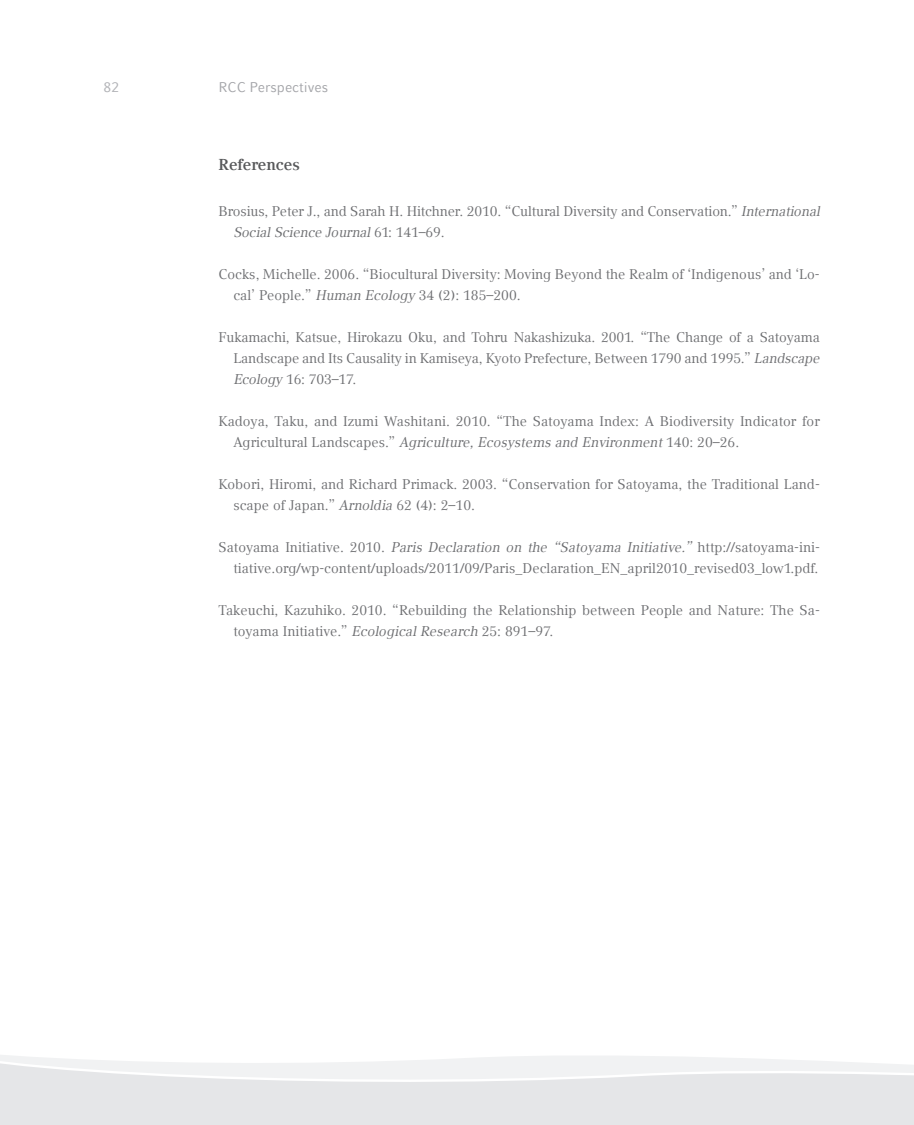
<style>
.page{position:relative;width:914px;height:1125px;background:#fff}
.page>*{position:absolute;margin:0;border:0;box-sizing:border-box;transform-origin:0 0}
.t1{font:700 15.75px "LMU Compatil Text";color:#57585a}
.t2{font:14px/21px "LMU Compatil Text";color:#6c6d70}
.t3{font:14px "LMU Compatil Fact";color:#a4a5a9}
.t4{font:14px "LMU Compatil Fact";color:#b2b3b7}
.s1{font-style:italic}
</style>
<div class="page">
<svg style="left:0;top:1055px;width:913px;height:70px;fill:#e5e6e8"></svg>
<p class="t4" style="left:103px;top:79px;width:17px">82</p>
<p class="t3" style="left:218px;top:79px;width:111px">RCC Perspectives</p>
<p class="t1" style="left:218px;top:155px;width:83px">References</p>
<p class="t2" style="left:233px;top:200px;width:588px;text-indent:-15px">Brosius, Peter J., and Sarah H. Hitchner. 2010. “Cultural Diversity and Conservation.” <span class="s1">International<br>Social Science Journal</span> 61: 141–69.</p>
<p class="t2" style="left:233px;top:263px;width:588px;text-indent:-15px">Cocks, Michelle. 2006. “Biocultural Diversity: Moving Beyond the Realm of ‘Indigenous’ and ‘Lo&shy;cal’ People.” <span class="s1">Human Ecology</span> 34 (2): 185–200.</p>
<p class="t2" style="left:233px;top:326px;width:588px;text-align:justify;text-indent:-15px">Fukamachi, Katsue, Hirokazu Oku, and Tohru Nakashizuka. 2001. “The Change of a Satoyama Landscape and Its Causality in Kamiseya, Kyoto Prefecture, Between 1790 and 1995.” <span class="s1">Landscape Ecology</span> 16: 703–17.</p>
<p class="t2" style="left:233px;top:410px;width:588px;text-indent:-15px">Kadoya, Taku, and Izumi Washitani. 2010. “The Satoyama Index: A Biodiversity Indicator for<br>Agricultural Landscapes.” <span class="s1">Agriculture, Ecosystems and Environment</span> 140: 20–26.</p>
<p class="t2" style="left:233px;top:473px;width:588px;text-indent:-15px">Kobori, Hiromi, and Richard Primack. 2003. “Conservation for Satoyama, the Traditional Land&shy;scape of Japan.” <span class="s1">Arnoldia</span> 62 (4): 2–10.</p>
<p class="t2" style="left:218px;top:536px;width:602px;text-align:right">Satoyama Initiative. 2010. <span class="s1">Paris Declaration on the “Satoyama Initiative.”</span> http://satoyama-ini&shy;tiative.org/wp-content/uploads/2011/09/Paris_Declaration_EN_april2010_revised03_low1.pdf.</p>
<p class="t2" style="left:233px;top:599px;width:588px;text-indent:-15px">Takeuchi, Kazuhiko. 2010. “Rebuilding the Relationship between People and Nature: The Sa&shy;toyama Initiative.” <span class="s1">Ecological Research</span> 25: 891–97.</p>
</div>
